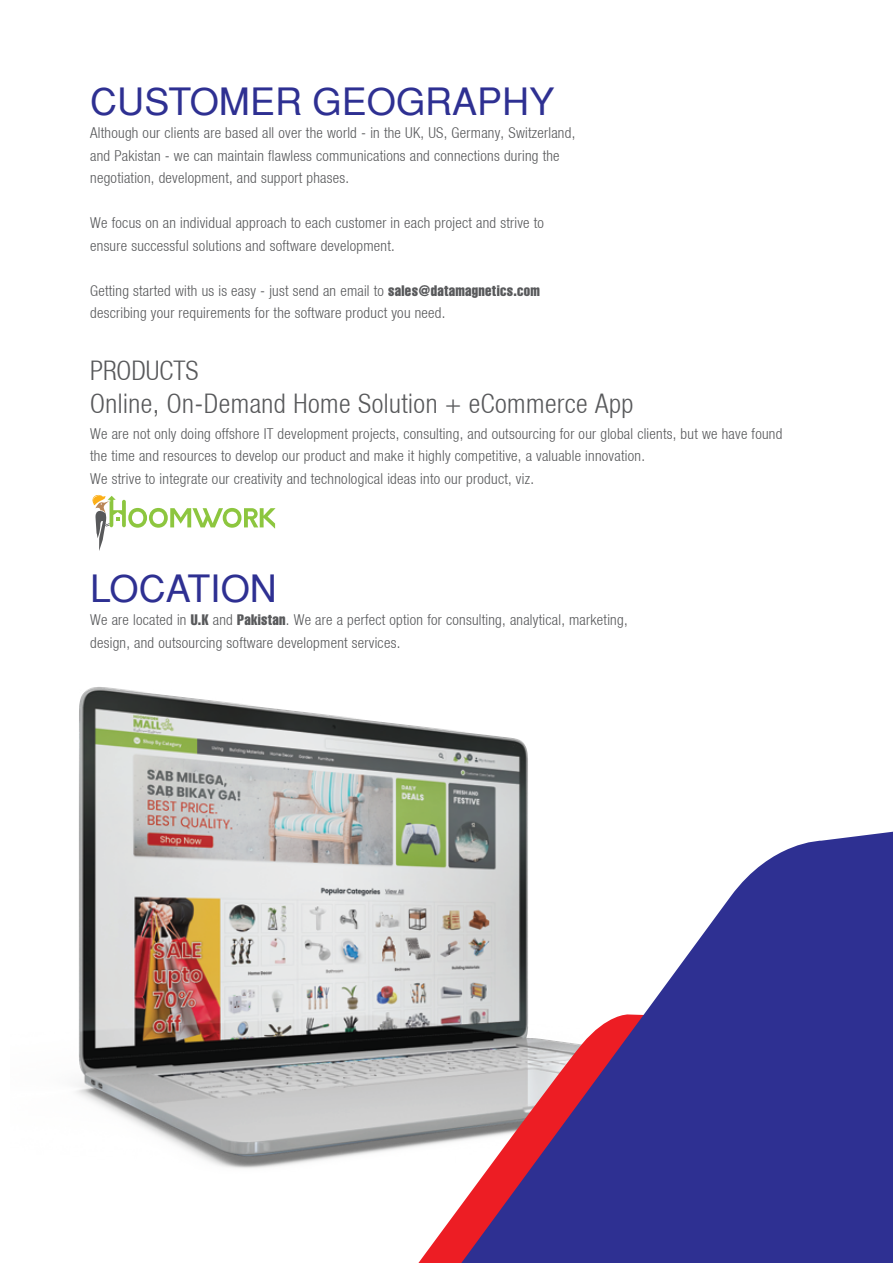
<style>
.page{position:relative;width:893px;height:1263px;background:#fff}
.page>*{position:absolute;margin:0;border:0;box-sizing:border-box;transform-origin:0 0}
.t1{font:37.5px "Heavenetica SH";color:#2e3092}
.t2{font:27px/32.5px "Heavenetica Cond 4 Lt SH";letter-spacing:.02em;color:#58595b}
.t3{font:15px/22.5px "Heavenetica Cond 4 Lt SH";letter-spacing:.02em;color:#58595b}
.s1{font-family:"Helvetica";font-stretch:extra-condensed}
</style>
<div class="page">
<img style="left:76px;top:687px;width:452px;height:482px">
<svg style="left:407px;top:1014px;width:43px;height:249px"></svg>
<svg style="left:450px;top:830px;width:443px;height:433px;fill:#2e3092"></svg>
<svg style="left:92px;top:494px;width:184px;height:57px"></svg>
<h1 class="t1" style="left:90px;top:79px;width:466px">CUSTOMER GEOGRAPHY</h1>
<p class="t3" style="left:90px;top:121px;width:487px">Although our clients are based all over the world - in the UK, US, Germany, Switzerland, and Pakistan - we can maintain flawless communications and connections during the negotiation, development, and support phases.</p>
<p class="t3" style="left:90px;top:211px;width:455px">We focus on an individual approach to each customer in each project and strive to ensure successful solutions and software development.</p>
<p class="t3" style="left:90px;top:279px;width:451px">Getting started with us is easy - just send an email to <span class="s1">sales@datamagnetics.com </span>describing your requirements for the software product you need.</p>
<h2 class="t2" style="left:90px;top:353px;width:545px">PRODUCTS<br>Online, On-Demand Home Solution + eCommerce App</h2>
<p class="t3" style="left:90px;top:421px;width:694px">We are not only doing offshore IT development projects, consulting, and outsourcing for our global clients, but we have found the time and resources to develop our product and make it highly competitive, a valuable innovation.<br>We strive to integrate our creativity and technological ideas into our product, viz.</p>
<h1 class="t1" style="left:90px;top:566px;width:188px">LOCATION</h1>
<p class="t3" style="left:90px;top:608px;width:539px">We are located in <span class="s1">U.K</span> and <span class="s1">Pakistan</span>. We are a perfect option for consulting, analytical, marketing, design, and outsourcing software development services.</p>
</div>
